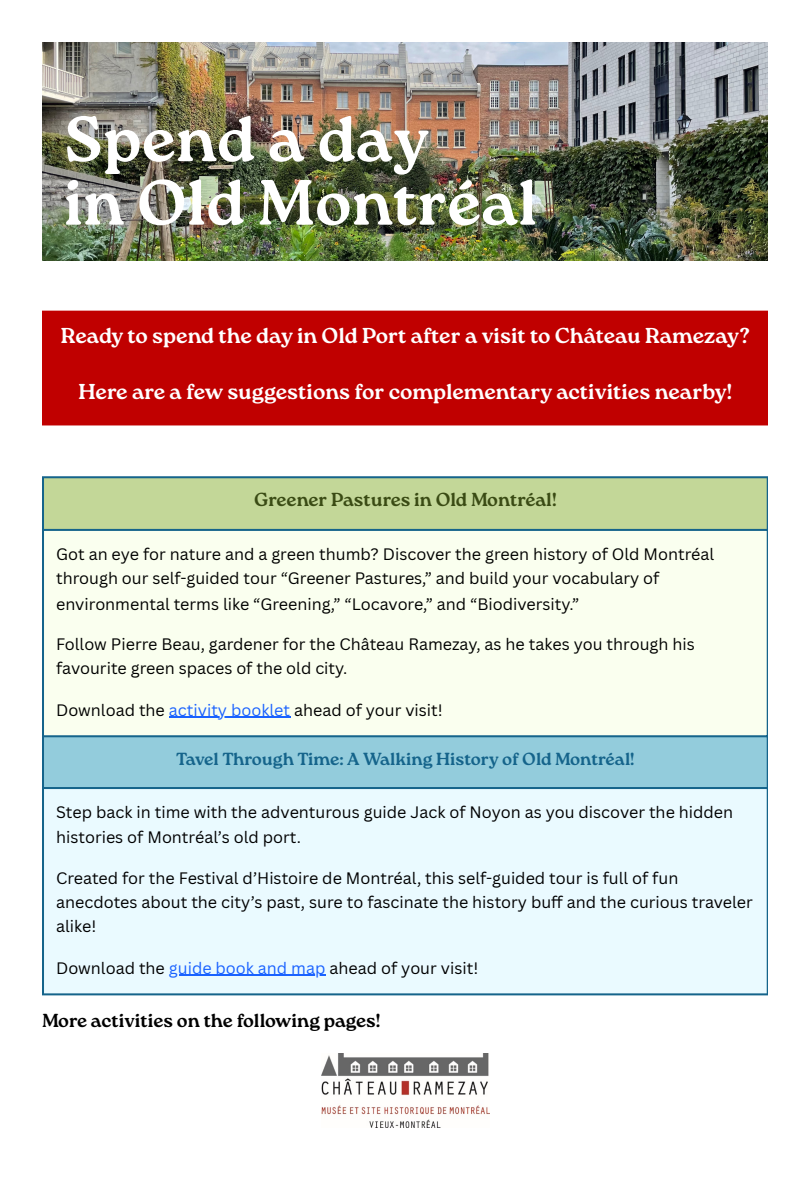
<style>
.page{position:relative;width:810px;height:1181px;background:#fff}
.page>*{position:absolute;margin:0;border:0;box-sizing:border-box;transform-origin:0 0}
.t1{font:700 63.9px "Roca One";color:#fff}
.t2{font:700 21.6px "Roca One";color:#fff}
.t3{font:700 18.9px "Roca One";color:#000}
.t4{font:700 18.9px "Roca One";color:#3a4b14}
.t5{font:700 17.55px "Roca One";color:#15648b}
.t6{font:16.2px/24.8px "Canva Sans";color:#000}
.s1{color:#1a62ff}
</style>
<div class="page">
<img style="left:42px;top:42px;width:726px;height:218px">
<div style="left:44px;top:313px;width:723px;height:110px;background:#c00000"></div>
<hr style="left:42px;top:313px;width:2px;height:110px;background:#c00000">
<hr style="left:767px;top:313px;width:1px;height:110px;background:#c00000">
<hr style="left:42px;top:310px;width:726px;height:3px;background:#c00000">
<hr style="left:42px;top:367px;width:726px;height:2px;background:#c00000">
<hr style="left:42px;top:423px;width:726px;height:2px;background:#c00000">
<div style="left:43px;top:477px;width:725px;height:53px;background:#c3d798"></div>
<div style="left:43px;top:529px;width:725px;height:207px;background:#faffef"></div>
<div style="left:43px;top:736px;width:725px;height:52px;background:#93ccdc"></div>
<div style="left:43px;top:787px;width:725px;height:207px;background:#eafaff"></div>
<hr style="left:169px;top:716px;width:121px;height:1px;background:#1a62ff">
<hr style="left:169px;top:974px;width:157px;height:1px;background:#1a62ff">
<hr style="left:42px;top:478px;width:2px;height:515px;background:#15648b">
<hr style="left:767px;top:478px;width:1px;height:515px;background:#15648b">
<hr style="left:42px;top:476px;width:726px;height:2px;background:#15648b">
<hr style="left:42px;top:529px;width:726px;height:2px;background:#15648b">
<hr style="left:42px;top:735px;width:726px;height:2px;background:#15648b">
<hr style="left:42px;top:787px;width:726px;height:2px;background:#15648b">
<hr style="left:42px;top:993px;width:726px;height:2px;background:#15648b">
<img style="left:322px;top:1053px;width:167px;height:74px">
<p class="t1" style="left:64px;top:102px;width:367px">Spend a day</p>
<p class="t1" style="left:64px;top:165px;width:475px">in Old Montréal</p>
<p class="t2" style="left:61px;top:323px;width:690px">Ready to spend the day in Old Port after a visit to Château Ramezay?</p>
<p class="t2" style="left:79px;top:379px;width:655px">Here are a few suggestions for complementary activities nearby!</p>
<p class="t4" style="left:254px;top:488px;width:304px">Greener Pastures in Old Montréal!</p>
<p class="t6" style="left:56px;top:541px;width:660px">Got an eye for nature and a green thumb? Discover the green history of Old Montréal through our self-guided tour “Greener Pastures,” and build your vocabulary of environmental terms like “Greening,” “Locavore,” and “Biodiversity.”</p>
<p class="t6" style="left:56px;top:631px;width:640px;line-height:24.2px">Follow Pierre Beau, gardener for the Château Ramezay, as he takes you through his favourite green spaces of the old city.</p>
<p class="t6" style="left:56px;top:697px;width:388px">Download the <span class="s1">activity booklet</span> ahead of your visit!</p>
<p class="t5" style="left:176px;top:748px;width:460px">Tavel Through Time: A Walking History of Old Montréal!</p>
<p class="t6" style="left:56px;top:800px;width:679px;line-height:24.2px">Step back in time with the adventurous guide Jack of Noyon as you discover the hidden histories of Montréal’s old port.</p>
<p class="t6" style="left:56px;top:865px;width:698px;line-height:24.3px">Created for the Festival d’Histoire de Montréal, this self-guided tour is full of fun anecdotes about the city’s past, sure to fascinate the history buff and the curious traveler alike!</p>
<p class="t6" style="left:56px;top:955px;width:424px">Download the <span class="s1">guide book and map</span> ahead of your visit!</p>
<p class="t3" style="left:42px;top:1009px;width:340px">More activities on the following pages!</p>
</div>
